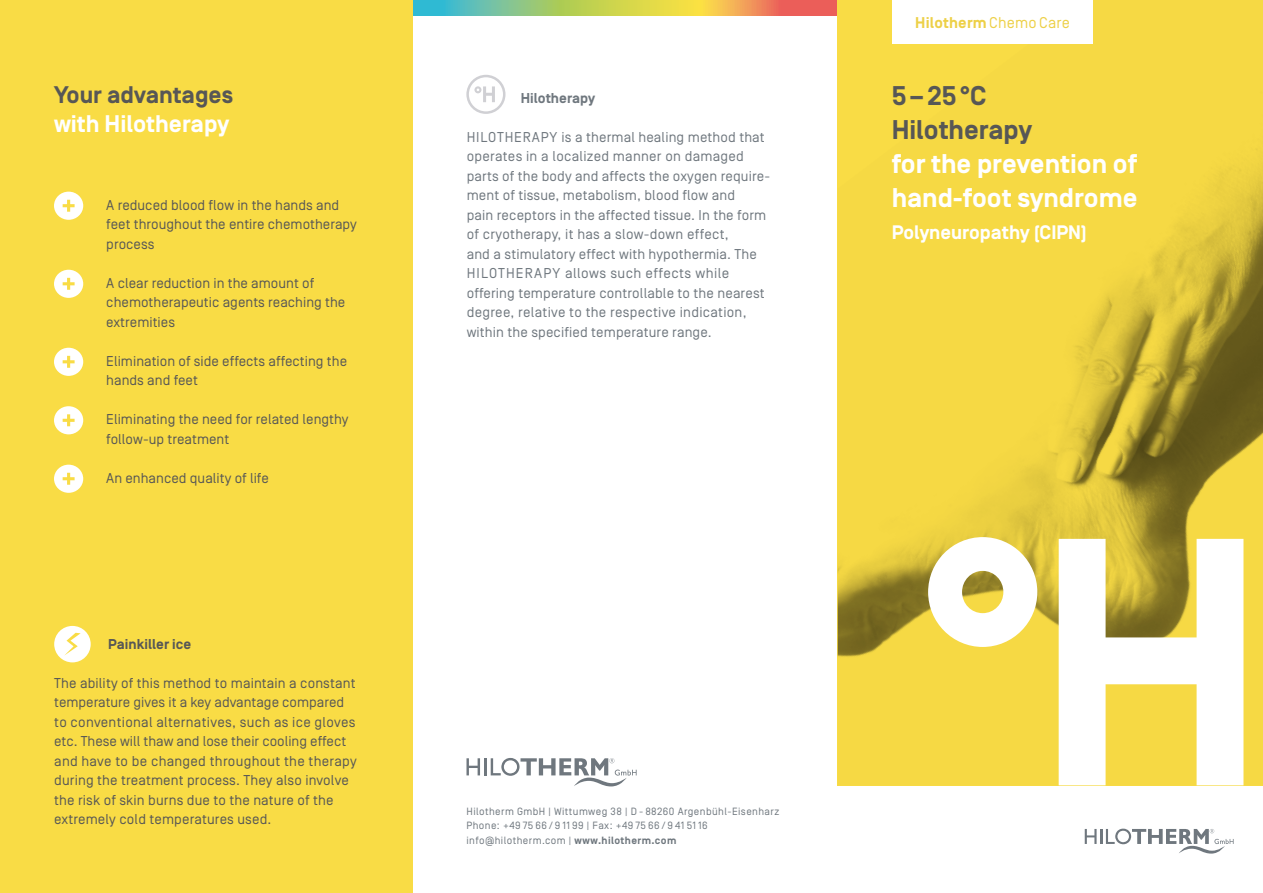
<style>
.page{position:relative;width:1263px;height:893px;background:#fff}
.page>*{position:absolute;margin:0;border:0;box-sizing:border-box;transform-origin:0 0}
.t1{font:700 27px/34.2px "Simplon Norm";color:#fff}
.t2{font:700 27px/34.2px "Simplon Norm";color:#575756}
.t3{font:700 24px "Simplon Norm";color:#fff}
.t4{font:700 24px "Simplon Norm";color:#575756}
.t5{font:700 19.5px "Simplon Norm";color:#fff}
.t6{font:700 15.6px "Simplon Norm";letter-spacing:.015em;color:#edd047}
.t7{font:14.25px/19.5px "Simplon Norm";letter-spacing:.005em;color:#575756}
.t8{font:14.25px/19.5px "Simplon Norm";letter-spacing:.01em;color:#6f777e}
.t9{font:700 14.25px "Simplon Norm";letter-spacing:.005em;color:#575756}
.t10{font:700 14.25px "Simplon Norm";letter-spacing:.005em;color:#6f777e}
.t11{font:10.5px/14.7px "Simplon Norm";letter-spacing:.04em;color:#6f777e}
.s1{font-weight:700}
.s2{font-weight:400}
</style>
<div class="page">
<svg style="left:412px;top:0;width:426px;height:15px;background:#b9b66d"></svg>
<div style="left:0;top:0;width:412px;height:893px;background:#f9dc45"></div>
<img style="left:838px;top:0;width:425px;height:785px">
<svg style="left:1085px;top:829px;width:148px;height:25px"></svg>
<div style="left:892px;top:0;width:201px;height:43px;background:#fff"></div>
<svg style="left:928px;top:537px;width:315px;height:248px"></svg>
<svg style="left:466px;top:758px;width:14px;height:17px"></svg>
<hr style="left:484px;top:758px;width:3px;height:17px;background:#6f777e">
<svg style="left:491px;top:758px;width:146px;height:28px"></svg>
<div style="left:466px;top:75px;width:39px;height:39px;border:3px solid #d0d0d4;border-radius:50%"></div>
<svg style="left:474px;top:86px;width:21px;height:16px"></svg>
<div style="left:54px;top:626px;width:37px;height:36px;background:#fff;border-radius:50%"></div>
<svg style="left:65px;top:633px;width:16px;height:22px"></svg>
<div style="left:54px;top:192px;width:29px;height:28px;background:#fff;border-radius:50%"></div>
<svg style="left:63px;top:200px;width:12px;height:12px"></svg>
<div style="left:54px;top:270px;width:29px;height:28px;background:#fff;border-radius:50%"></div>
<svg style="left:63px;top:278px;width:12px;height:12px"></svg>
<div style="left:54px;top:348px;width:29px;height:28px;background:#fff;border-radius:50%"></div>
<svg style="left:63px;top:356px;width:12px;height:12px"></svg>
<div style="left:54px;top:406px;width:29px;height:28px;background:#fff;border-radius:50%"></div>
<svg style="left:63px;top:414px;width:12px;height:12px"></svg>
<div style="left:54px;top:465px;width:29px;height:28px;background:#fff;border-radius:50%"></div>
<svg style="left:63px;top:473px;width:12px;height:12px"></svg>
<h2 class="t4" style="left:54px;top:81px;width:181px">Your advantages</h2>
<h2 class="t3" style="left:54px;top:111px;width:177px">with Hilotherapy</h2>
<p class="t7" style="left:106px;top:196px;width:252px">A reduced blood flow in the hands and feet throughout the entire chemotherapy process</p>
<p class="t7" style="left:106px;top:274px;width:241px">A clear reduction in the amount of chemotherapeutic agents reaching the extremities</p>
<p class="t7" style="left:106px;top:352px;width:242px">Elimination of side effects affecting the hands and feet</p>
<p class="t7" style="left:106px;top:410px;width:244px">Eliminating the need for related lengthy follow-up treatment</p>
<p class="t7" style="left:106px;top:469px;width:164px">An enhanced quality of life</p>
<p class="t9" style="left:108px;top:636px;width:85px">Painkiller ice</p>
<p class="t7" style="left:54px;top:673px;width:304px">The ability of this method to maintain a constant temperature gives it a key advantage compared to conventional alternatives, such as ice gloves etc. These will thaw and lose their cooling effect and have to be changed throughout the therapy during the treatment process. They also involve the risk of skin burns due to the nature of the extremely cold temperatures used.</p>
<p class="t10" style="left:521px;top:90px;width:76px">Hilotherapy</p>
<p class="t8" style="left:467px;top:127px;width:305px">HILOTHERAPY is a thermal healing method that operates in a localized manner on damaged parts of the body and affects the oxygen require&shy;ment of tissue, metabolism, blood flow and<br>pain receptors in the affected tissue. In the form of cryotherapy, it has a slow-down effect,<br>and a stimulatory effect with hypothermia. The HILOTHERAPY allows such effects while offering temperature controllable to the nearest degree, relative to the respective indication, within the specified temperature range.</p>
<p class="t11" style="left:466px;top:804px;width:314px">Hilotherm GmbH | Wittumweg 38 | D - 88260 Argenbühl-Eisenharz<br>Phone: +49 75 66 / 9 11 99 | Fax: +49 75 66 / 9 41 51 16 info@hilotherm.com | <span class="s1">www.hilotherm.com</span></p>
<p class="t6" style="left:915px;top:14px;width:156px">Hilotherm <span class="s2">Chemo Care</span></p>
<h1 class="t2" style="left:892px;top:80px;width:142px">5–25°C<br>Hilotherapy</h1>
<h1 class="t1" style="left:892px;top:148px;width:247px">for the prevention of hand-foot syndrome</h1>
<h3 class="t5" style="left:892px;top:222px;width:197px">Polyneuropathy (CIPN)</h3>
</div>
